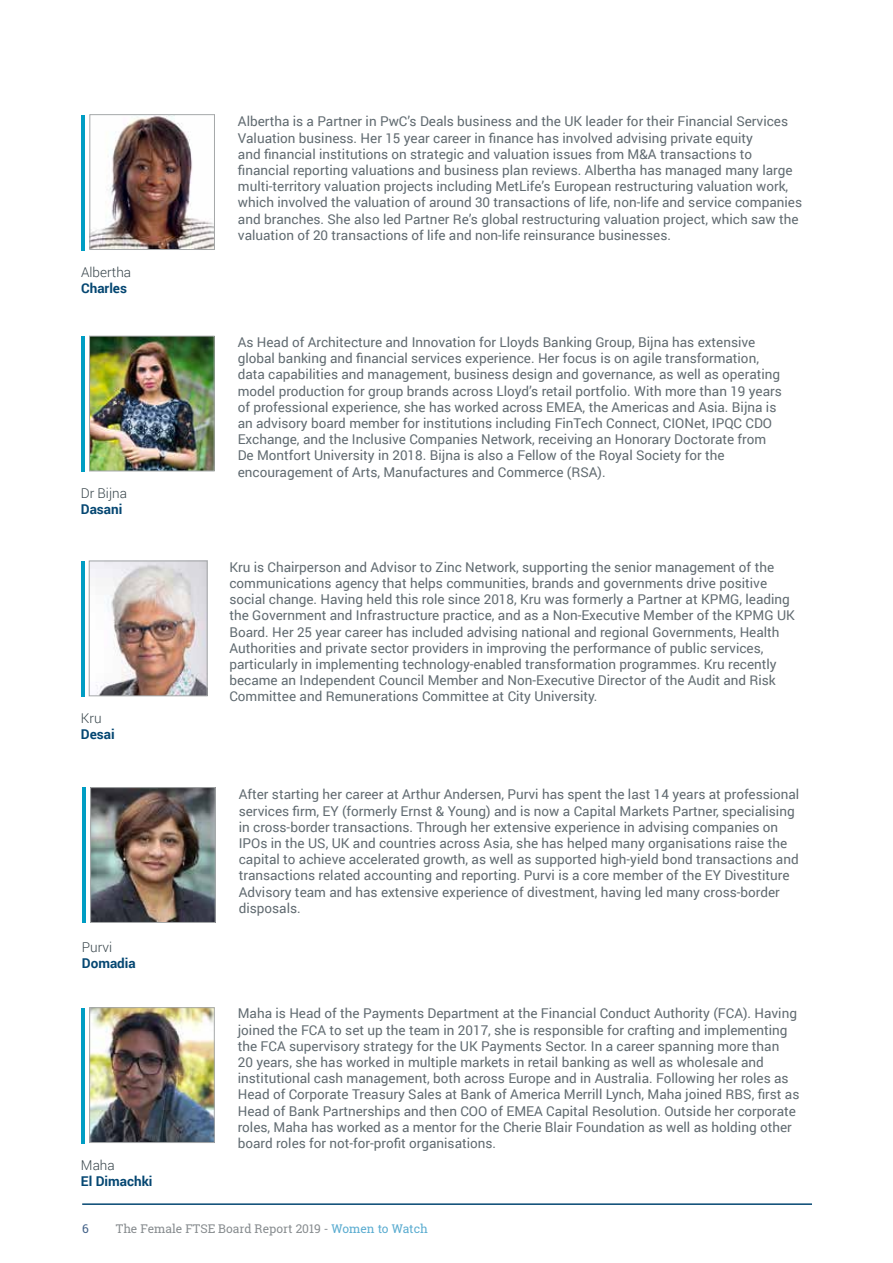
<style>
.page{position:relative;width:893px;height:1263px;background:#fff}
.page>*{position:absolute;margin:0;border:0;box-sizing:border-box;transform-origin:0 0}
.t1{font:13.5px/16.2px "Roboto";color:#616b71}
.t2{font:700 13.5px "Roboto";color:#054772}
.t3{font:300 13.5px "Roboto";color:#354248}
.t4{font:12px "Roboto Slab";color:#878c8f}
.t5{font:12px "Roboto Slab";color:#426188}
.s1{color:#5aacd0}
</style>
<div class="page">
<hr style="left:82px;top:1203px;width:730px;height:2px;background:#054772">
<img style="left:92px;top:116px;width:121px;height:132px">
<div style="left:90px;top:114px;width:125px;height:136px;border:1px solid #a5a8a9"></div>
<hr style="left:81px;top:115px;width:4px;height:135px;background:#009dc3">
<img style="left:92px;top:789px;width:121px;height:132px">
<div style="left:90px;top:787px;width:125px;height:136px;border:1px solid #a5a8a9"></div>
<hr style="left:82px;top:788px;width:4px;height:135px;background:#009dc3">
<img style="left:91px;top:338px;width:121px;height:131px">
<div style="left:89px;top:336px;width:125px;height:135px;border:1px solid #a5a8a9"></div>
<hr style="left:81px;top:336px;width:4px;height:136px;background:#009dc3">
<img style="left:91px;top:1009px;width:121px;height:132px">
<div style="left:89px;top:1007px;width:125px;height:136px;border:1px solid #a5a8a9"></div>
<hr style="left:81px;top:1008px;width:4px;height:135px;background:#009dc3">
<img style="left:91px;top:563px;width:114px;height:131px">
<div style="left:89px;top:561px;width:118px;height:135px;border:1px solid #a5a8a9"></div>
<hr style="left:81px;top:561px;width:4px;height:136px;background:#009dc3">
<p class="t3" style="left:81px;top:262px;width:52px">Albertha</p>
<p class="t2" style="left:81px;top:278px;width:47px">Charles</p>
<p class="t3" style="left:81px;top:484px;width:48px">Dr Bijna</p>
<p class="t2" style="left:81px;top:500px;width:43px">Dasani</p>
<p class="t3" style="left:81px;top:709px;width:22px">Kru</p>
<p class="t2" style="left:81px;top:725px;width:35px">Desai</p>
<p class="t3" style="left:82px;top:938px;width:32px">Purvi</p>
<p class="t2" style="left:82px;top:954px;width:55px">Domadia</p>
<p class="t3" style="left:81px;top:1155px;width:35px">Maha</p>
<p class="t2" style="left:81px;top:1171px;width:73px">El Dimachki</p>
<p class="t1" style="left:238px;top:113px;width:566px">Albertha is a Partner in PwC’s Deals business and the UK leader for their Financial Services Valuation business. Her 15 year career in finance has involved advising private equity<br>and financial institutions on strategic and valuation issues from M&amp;A transactions to financial reporting valuations and business plan reviews. Albertha has managed many large multi-territory valuation projects including MetLife’s European restructuring valuation work, which involved the valuation of around 30 transactions of life, non-life and service companies and branches. She also led Partner Re’s global restructuring valuation project, which saw the valuation of 20 transactions of life and non-life reinsurance businesses.</p>
<p class="t1" style="left:238px;top:333px;width:546px">As Head of Architecture and Innovation for Lloyds Banking Group, Bijna has extensive global banking and financial services experience. Her focus is on agile transformation, data capabilities and management, business design and governance, as well as operating model production for group brands across Lloyd’s retail portfolio. With more than 19 years of professional experience, she has worked across EMEA, the Americas and Asia. Bijna is an advisory board member for institutions including FinTech Connect, CIONet, IPQC CDO Exchange, and the Inclusive Companies Network, receiving an Honorary Doctorate from De Montfort University in 2018. Bijna is also a Fellow of the Royal Society for the encouragement of Arts, Manufactures and Commerce (RSA).</p>
<p class="t1" style="left:229px;top:558px;width:567px">Kru is Chairperson and Advisor to Zinc Network, supporting the senior management of the communications agency that helps communities, brands and governments drive positive social change. Having held this role since 2018, Kru was formerly a Partner at KPMG, leading the Government and Infrastructure practice, and as a Non-Executive Member of the KPMG UK Board. Her 25 year career has included advising national and regional Governments, Health Authorities and private sector providers in improving the performance of public services, particularly in implementing technology-enabled transformation programmes. Kru recently became an Independent Council Member and Non-Executive Director of the Audit and Risk Committee and Remunerations Committee at City University.</p>
<p class="t1" style="left:239px;top:786px;width:562px">After starting her career at Arthur Andersen, Purvi has spent the last 14 years at professional services firm, EY (formerly Ernst &amp; Young) and is now a Capital Markets Partner, specialising in cross-border transactions. Through her extensive experience in advising companies on IPOs in the US, UK and countries across Asia, she has helped many organisations raise the capital to achieve accelerated growth, as well as supported high-yield bond transactions and transactions related accounting and reporting. Purvi is a core member of the EY Divestiture Advisory team and has extensive experience of divestment, having led many cross-border disposals.</p>
<p class="t1" style="left:238px;top:1005px;width:563px">Maha is Head of the Payments Department at the Financial Conduct Authority (FCA). Having joined the FCA to set up the team in 2017, she is responsible for crafting and implementing the FCA supervisory strategy for the UK Payments Sector. In a career spanning more than<br>20 years, she has worked in multiple markets in retail banking as well as wholesale and institutional cash management, both across Europe and in Australia. Following her roles as Head of Corporate Treasury Sales at Bank of America Merrill Lynch, Maha joined RBS, first as Head of Bank Partnerships and then COO of EMEA Capital Resolution. Outside her corporate roles, Maha has worked as a mentor for the Cherie Blair Foundation as well as holding other board roles for not-for-profit organisations.</p>
<p class="t5" style="left:82px;top:1221px;width:8px">6</p>
<p class="t4" style="left:116px;top:1221px;width:314px">The Female FTSE Board Report 2019 - <span class="s1">Women to Watch</span></p>
</div>
